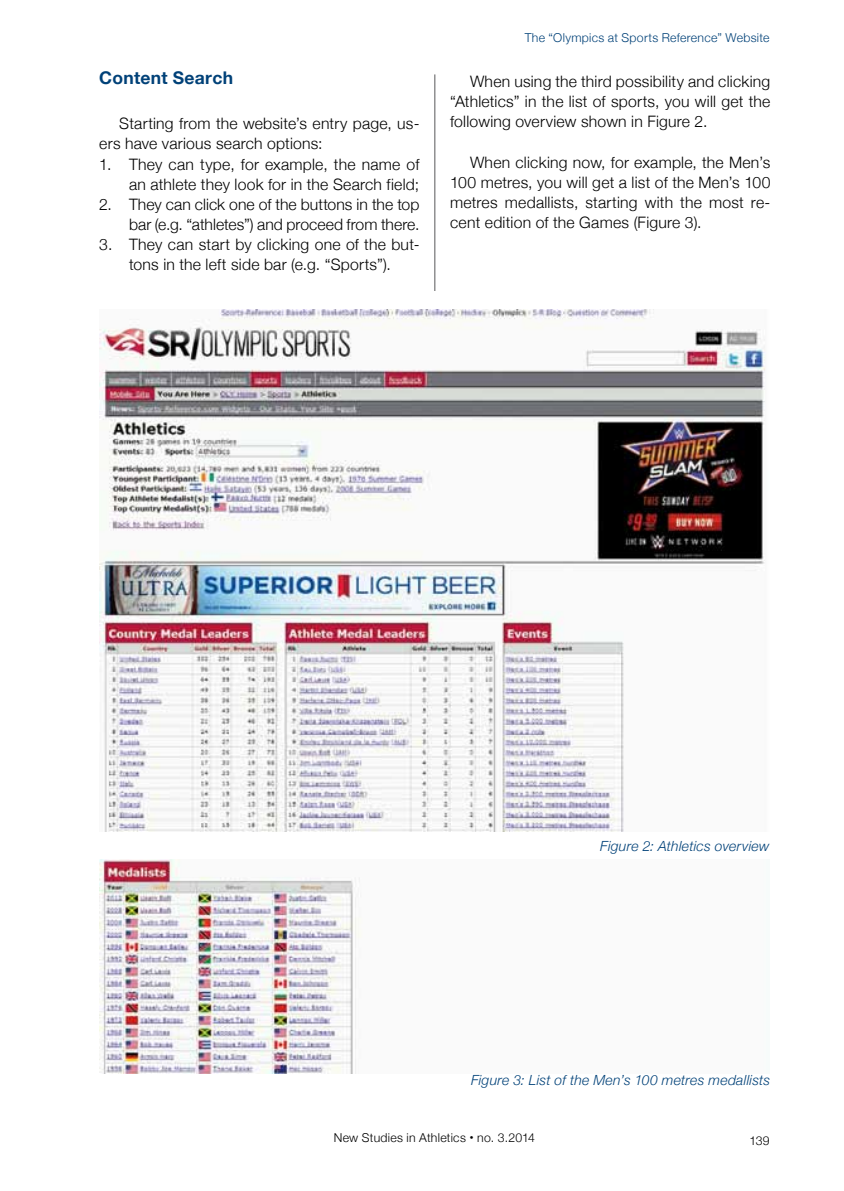
<style>
.page{position:relative;width:844px;height:1191px;background:#fff}
.page>*{position:absolute;margin:0;border:0;box-sizing:border-box;transform-origin:0 0}
.t1{font:700 17.5px "Helvetica Neue";letter-spacing:.015em;color:#004178}
.t2{font:300 15.75px/20.1px "Helvetica Neue";letter-spacing:.015em;color:#000;text-align:justify}
.t3{font:italic 300 14px "Helvetica Neue";letter-spacing:.015em;color:#004178}
.t4{font:300 12.25px "Helvetica Neue";letter-spacing:.025em;color:#004178}
.t5{font:300 12.25px "Helvetica Neue";letter-spacing:.02em;color:#000}
.s1{font-weight:700;font-size:15.75px}
</style>
<div class="page">
<hr style="left:434px;top:74px;width:1px;height:1017px;background:#58585a">
<img style="left:99px;top:309px;width:667px;height:522px">
<img style="left:99px;top:859px;width:336px;height:214px">
<p class="t1" style="left:99px;top:67px;width:135px">Content Search</p>
<p class="t2" style="left:99px;top:113px;width:321px;text-indent:20px">Starting from the website’s entry page, us&shy;ers have various search options:</p>
<p class="t2" style="left:99px;top:153px;width:321px;text-align:right">1. They can type, for example, the name of an athlete they look for in the Search field;</p>
<p class="t2" style="left:99px;top:194px;width:321px;text-align:right">2. They can click one of the buttons in the top bar (e.g. “athletes”) and proceed from there.</p>
<p class="t2" style="left:99px;top:234px;width:321px;text-align:center">3. They can start by clicking one of the but&shy;tons in the left side bar (e.g. “Sports”).</p>
<p class="t4" style="left:524px;top:30px;width:246px">The “Olympics at Sports Reference” Website</p>
<p class="t2" style="left:450px;top:71px;width:321px;text-indent:20px">When using the third possibility and clicking “Athletics” in the list of sports, you will get the following overview shown in Figure 2.</p>
<p class="t2" style="left:450px;top:152px;width:322px;text-indent:20px">When clicking now, for example, the Men’s 100 metres, you will get a list of the Men’s 100 metres medallists, starting with the most re&shy;cent edition of the Games (Figure 3).</p>
<p class="t3" style="left:600px;top:837px;width:171px">Figure 2: Athletics overview</p>
<p class="t3" style="left:471px;top:1072px;width:301px">Figure 3: List of the Men’s 100 metres medallists</p>
<p class="t5" style="left:334px;top:1130px;width:202px">New Studies in Athletics <span class="s1">·</span> no. 3.2014</p>
<p class="t5" style="left:749px;top:1133px;width:22px">139</p>
</div>
